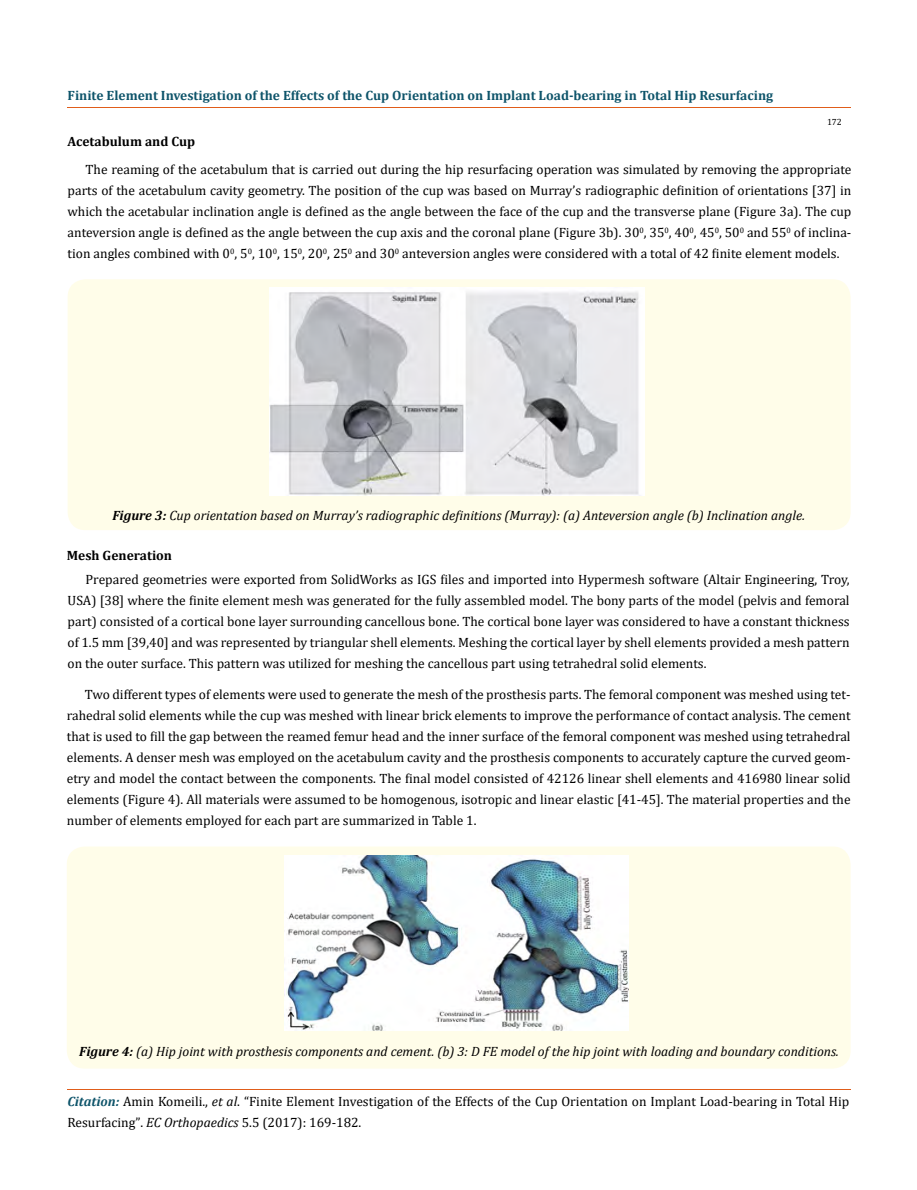
<style>
.page{position:relative;width:917px;height:1190px;background:#fff}
.page>*{position:absolute;margin:0;border:0;box-sizing:border-box;transform-origin:0 0}
.t1{font:13.5px/21px "Cambria";color:#000;text-align:justify}
.t2{font:italic 13.5px "Cambria";color:#000}
.t3{font:700 13.5px "Cambria";color:#0e546a}
.t4{font:700 13.5px "Cambria";color:#000}
.t5{font:9px "Cambria";color:#000}
.s1{font-weight:700}
.s2{font-weight:700;font-style:italic;color:#0e546a}
.s3{font-style:italic}
.s4{font-size:13.35px}
</style>
<div class="page">
<hr style="left:67px;top:107px;width:783px;height:1px;background:#e05d1a">
<hr style="left:67px;top:1089px;width:783px;height:1px;background:#e05d1a">
<div style="left:68px;top:279px;width:782px;height:251px;background:#fffde9;border-radius:18px"></div>
<img style="left:270px;top:287px;width:374px;height:208px">
<div style="left:67px;top:846px;width:783px;height:222px;background:#fffde9;border-radius:18px"></div>
<img style="left:284px;top:855px;width:344px;height:175px">
<p class="t3" style="left:68px;top:86px;width:707px">Finite Element Investigation of the Effects of the Cup Orientation on Implant Load-bearing in Total Hip Resurfacing</p>
<p class="t5" style="left:827px;top:117px;width:16px">172</p>
<p class="t4" style="left:68px;top:132px;width:129px">Acetabulum and Cup</p>
<p class="t1" style="left:68px;top:159px;width:785px;text-indent:18px">The reaming of the acetabulum that is carried out during the hip resurfacing operation was simulated by removing the appropriate parts of the acetabulum cavity geometry. The position of the cup was based on Murray’s radiographic definition of orientations [37] in which the acetabular inclination angle is defined as the angle between the face of the cup and the transverse plane (Figure 3a). The cup anteversion angle is defined as the angle between the cup axis and the coronal plane (Figure 3b). 30<sup>0</sup>, 35<sup>0</sup>, 40<sup>0</sup>, 45<sup>0</sup>, 50<sup>0</sup> and 55<sup>0</sup> of inclina&shy;tion angles combined with 0<sup>0</sup>, 5<sup>0</sup>, 10<sup>0</sup>, 15<sup>0</sup>, 20<sup>0</sup>, 25<sup>0</sup> and 30<sup>0</sup> anteversion angles were considered with a total of 42 finite element models.</p>
<p class="t2" style="left:112px;top:505px;width:694px"><span class="s1">Figure 3:</span> Cup orientation based on Murray’s radiographic definitions (Murray): (a) Anteversion angle (b) Inclination angle.</p>
<p class="t4" style="left:67px;top:546px;width:107px">Mesh Generation</p>
<p class="t1" style="left:68px;top:569px;width:783px;text-indent:18px">Prepared geometries were exported from SolidWorks as IGS files and imported into Hypermesh software (Altair Engineering, Troy, USA) [38] where the finite element mesh was generated for the fully assembled model. The bony parts of the model (pelvis and femoral part) consisted of a cortical bone layer surrounding cancellous bone. The cortical bone layer was considered to have a constant thickness of 1.5 mm [39,40] and was represented by triangular shell elements. Meshing the cortical layer by shell elements provided a mesh pattern on the outer surface. This pattern was utilized for meshing the cancellous part using tetrahedral solid elements.</p>
<p class="t1" style="left:67px;top:683px;width:785px;text-indent:18px">Two different types of elements were used to generate the mesh of the prosthesis parts. The femoral component was meshed using tet&shy;rahedral solid elements while the cup was meshed with linear brick elements to improve the performance of contact analysis. The cement that is used to fill the gap between the reamed femur head and the inner surface of the femoral component was meshed using tetrahedral elements. A denser mesh was employed on the acetabulum cavity and the prosthesis components to accurately capture the curved geom&shy;etry and model the contact between the components. The final model consisted of 42126 linear shell elements and 416980 linear solid elements (Figure 4). All materials were assumed to be homogenous, isotropic and linear elastic [41-45]. The material properties and the number of elements employed for each part are summarized in Table 1.</p>
<p class="t2" style="left:79px;top:1041px;width:761px"><span class="s1">Figure 4:</span> (a) Hip joint with prosthesis components and cement. (b) 3: D FE model of the hip joint with loading and boundary conditions.</p>
<p class="t1" style="left:67px;top:1091px;width:783px"><span class="s2">Citation:</span> Amin Komeili., <span class="s3">et al</span>. “Finite Element Investigation of the Effects of the Cup Orientation on Implant Load-bearing in Total Hip<br>Resurfacing”<span class="s4">.</span> <span class="s3">EC Orthopaedics</span> <span class="s4">5</span>.5 (2017): 169-182.</p>
</div>
